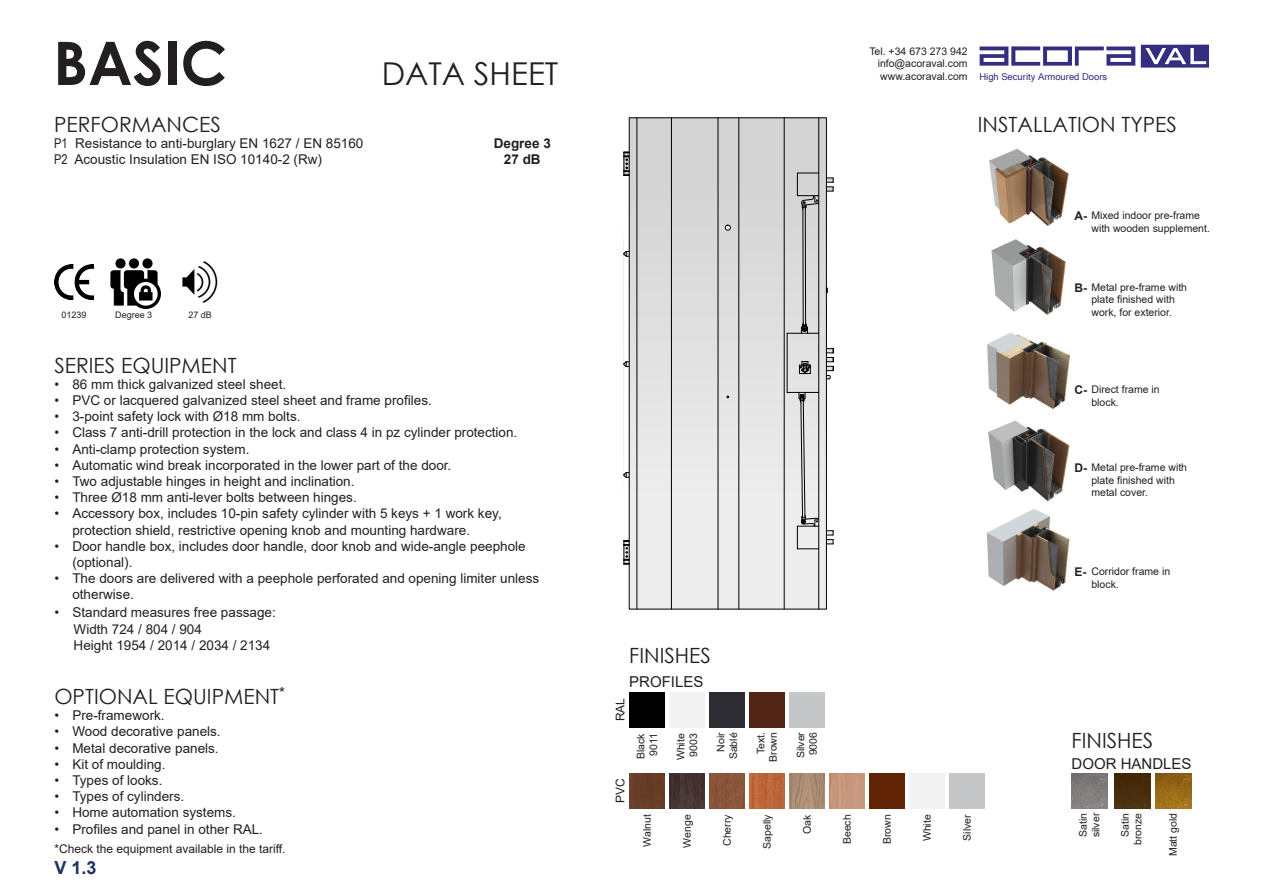
<style>
.page{position:relative;width:1263px;height:893px;background:#fff}
.page>*{position:absolute;margin:0;border:0;box-sizing:border-box;transform-origin:0 0}
.t1{font:700 60px "Century Gothic";color:#231f20}
.t2{font:31.5px "Century Gothic";color:#231f20}
.t3{font:21px "Century Gothic";color:#231f20}
.t4{font:700 18px "Arial";color:#1f3162}
.t5{font:15px "Arial";color:#231f20}
.t6{font:13.5px/16.2px "Arial";color:#231f20}
.t7{font:700 13.5px "Arial";color:#231f20}
.t8{font:12px "Arial";color:#231f20}
.t9{font:700 12px "Arial";color:#231f20}
.t10{font:10.5px/12.6px "Arial";color:#231f20}
.t11{font:9.45px "Microsoft Sans Serif";color:#332e7f}
.t12{font:9px "Arial";color:#231f20}
.s1{font-family:"Arial Narrow"}
</style>
<div class="page">
<svg style="left:1141px;top:45px;width:68px;height:23px"></svg>
<svg style="left:979px;top:46px;width:156px;height:20px"></svg>
<img style="left:110px;top:258px;width:50px;height:51px">
<img style="left:54px;top:265px;width:40px;height:34px">
<div style="left:624px;top:118px;width:209px;height:491px;background:linear-gradient(to bottom,#cfcfcf,#f0f0f0)"></div>
<div style="left:622px;top:116px;width:7px;height:36px;background:#fff"></div>
<div style="left:623px;top:564px;width:6px;height:47px;background:#fff"></div>
<div style="left:826px;top:117px;width:9px;height:61px;background:#fff"></div>
<div style="left:826px;top:379px;width:9px;height:152px;background:#fff"></div>
<div style="left:826px;top:544px;width:9px;height:66px;background:#fff"></div>
<div style="left:826px;top:191px;width:9px;height:158px;background:#fff"></div>
<svg style="left:725px;top:225px;width:6px;height:6px"></svg>
<svg style="left:623px;top:152px;width:6px;height:413px"></svg>
<svg style="left:827px;top:348px;width:7px;height:32px"></svg>
<svg style="left:827px;top:178px;width:7px;height:14px"></svg>
<hr style="left:805px;top:209px;width:1px;height:114px;background:#000">
<hr style="left:803px;top:209px;width:1px;height:114px;background:#000">
<svg style="left:827px;top:530px;width:7px;height:15px"></svg>
<svg style="left:797px;top:173px;width:21px;height:37px"></svg>
<hr style="left:787px;top:333px;width:32px;height:1px;background:#000">
<hr style="left:787px;top:392px;width:32px;height:1px;background:#000">
<hr style="left:787px;top:333px;width:1px;height:59px;background:#000">
<svg style="left:799px;top:361px;width:12px;height:13px"></svg>
<svg style="left:801px;top:322px;width:7px;height:11px"></svg>
<svg style="left:797px;top:392px;width:21px;height:158px"></svg>
<div style="left:629px;top:118px;width:198px;height:491px;border:1px solid #000"></div>
<hr style="left:718px;top:118px;width:1px;height:491px;background:#000">
<hr style="left:671px;top:118px;width:1px;height:491px;background:#000">
<hr style="left:738px;top:118px;width:1px;height:491px;background:#000">
<hr style="left:784px;top:118px;width:1px;height:491px;background:#000">
<hr style="left:637px;top:118px;width:1px;height:491px;background:#000">
<hr style="left:818px;top:118px;width:1px;height:491px;background:#000">
<img style="left:829px;top:773px;width:36px;height:36px">
<img style="left:749px;top:773px;width:36px;height:36px">
<div style="left:749px;top:692px;width:36px;height:35px;background:#512615"></div>
<img style="left:789px;top:773px;width:36px;height:36px">
<div style="left:789px;top:692px;width:36px;height:35px;background:#c4c6c8"></div>
<img style="left:669px;top:773px;width:36px;height:36px">
<div style="left:909px;top:773px;width:36px;height:36px;background:#f3f3f3"></div>
<div style="left:669px;top:692px;width:36px;height:35px;background:#f3f3f3"></div>
<img style="left:709px;top:773px;width:36px;height:36px">
<div style="left:949px;top:773px;width:36px;height:36px;background:#c4c6c8"></div>
<div style="left:709px;top:692px;width:36px;height:35px;background:#2d2c32"></div>
<img style="left:629px;top:773px;width:36px;height:36px">
<div style="left:869px;top:773px;width:36px;height:36px;background:#612505"></div>
<div style="left:629px;top:692px;width:36px;height:35px;background:#000"></div>
<img style="left:1114px;top:773px;width:36px;height:36px">
<img style="left:1155px;top:773px;width:36px;height:36px">
<img style="left:1071px;top:773px;width:36px;height:36px">
<img style="left:991px;top:239px;width:75px;height:76px">
<img style="left:987px;top:333px;width:83px;height:169px">
<img style="left:182px;top:261px;width:36px;height:42px">
<img style="left:989px;top:148px;width:80px;height:78px">
<img style="left:986px;top:509px;width:84px;height:82px">
<p class="t1" style="left:53px;top:18px;width:175px">BASIC</p>
<p class="t3" style="left:54px;top:110px;width:168px">PERFORMANCES</p>
<p class="t6" style="left:54px;top:135px;width:311px"><span class="s1">P1</span> Resistance to anti-burglary EN 1627 / EN 85160</p>
<p class="t6" style="left:54px;top:151px;width:269px"><span class="s1">P2</span> Acoustic Insulation EN ISO 10140-2 (Rw)</p>
<h2 class="t2" style="left:382px;top:52px;width:178px">DATA SHEET</h2>
<p class="t7" style="left:494px;top:134px;width:59px">Degree 3</p>
<p class="t7" style="left:504px;top:150px;width:38px">27 dB</p>
<p class="t12" style="left:61px;top:309px;width:27px">01239</p>
<p class="t12" style="left:115px;top:309px;width:39px">Degree 3</p>
<p class="t12" style="left:188px;top:309px;width:25px">27 dB</p>
<h3 class="t3" style="left:54px;top:350px;width:184px">SERIES EQUIPMENT</h3>
<p class="t6" style="left:54px;top:376px;width:233px">• 86 mm thick galvanized steel sheet.</p>
<p class="t6" style="left:54px;top:392px;width:379px">• PVC or lacquered galvanized steel sheet and frame profiles.</p>
<p class="t6" style="left:54px;top:408px;width:248px">• 3-point safety lock with Ø18 mm bolts.</p>
<p class="t6" style="left:54px;top:424px;width:464px">• Class 7 anti-drill protection in the lock and class 4 in pz cylinder protection.</p>
<p class="t6" style="left:54px;top:441px;width:197px">• Anti-clamp protection system.</p>
<p class="t6" style="left:54px;top:457px;width:398px">• Automatic wind break incorporated in the lower part of the door.</p>
<p class="t6" style="left:54px;top:473px;width:302px">• Two adjustable hinges in height and inclination.</p>
<p class="t6" style="left:54px;top:489px;width:304px">• Three Ø18 mm anti-lever bolts between hinges.</p>
<p class="t6" style="left:72px;top:505px;width:431px;text-indent:-18px">• Accessory box, includes 10-pin safety cylinder with 5 keys + 1 work key, protection shield, restrictive opening knob and mounting hardware.</p>
<p class="t6" style="left:72px;top:538px;width:455px;text-indent:-18px">• Door handle box, includes door handle, door knob and wide-angle peephole (optional).</p>
<p class="t6" style="left:72px;top:570px;width:468px;text-indent:-18px">• The doors are delivered with a peephole perforated and opening limiter unless otherwise.</p>
<p class="t6" style="left:74px;top:604px;width:204px;text-indent:-19px">• Standard measures free passage:<br>Width 724 / 804 / 904<br>Height 1954 / 2014 / 2034 / 2134</p>
<h3 class="t3" style="left:54px;top:682px;width:232px">OPTIONAL EQUIPMENT<sup>*</sup></h3>
<p class="t6" style="left:54px;top:707px;width:112px">• Pre-framework.</p>
<p class="t6" style="left:54px;top:723px;width:168px">• Wood decorative panels.</p>
<p class="t6" style="left:54px;top:740px;width:166px">• Metal decorative panels.</p>
<p class="t6" style="left:54px;top:756px;width:113px">• Kit of moulding.</p>
<p class="t6" style="left:54px;top:772px;width:110px">• Types of looks.</p>
<p class="t6" style="left:54px;top:788px;width:131px">• Types of cylinders.</p>
<p class="t6" style="left:54px;top:804px;width:183px">• Home automation systems.</p>
<p class="t6" style="left:54px;top:821px;width:210px">• Profiles and panel in other RAL.</p>
<p class="t8" style="left:54px;top:841px;width:233px">*Check the equipment available in the tariff.</p>
<h3 class="t4" style="left:54px;top:855px;width:44px">V 1.3</h3>
<p class="t10" style="left:878px;top:45px;width:92px;text-align:justify;text-indent:-8px">Tel. +34 673 273 942 info@acoraval.com www.acoraval.com</p>
<p class="t11" style="left:979px;top:71px;width:129px">High Security Armoured Doors</p>
<h3 class="t3" style="left:978px;top:110px;width:200px">INSTALLATION TYPES</h3>
<p class="t10" style="left:1091px;top:209px;width:120px">Mixed indoor pre-frame with wooden supplement.</p>
<p class="t9" style="left:1074px;top:208px;width:14px">A-</p>
<p class="t10" style="left:1091px;top:281px;width:97px">Metal pre-frame with plate finished with work, for exterior.</p>
<p class="t9" style="left:1074px;top:279px;width:14px">B-</p>
<p class="t10" style="left:1091px;top:383px;width:70px">Direct frame in block.</p>
<p class="t9" style="left:1074px;top:381px;width:14px">C-</p>
<p class="t10" style="left:1091px;top:461px;width:97px">Metal pre-frame with plate finished with metal cover.</p>
<p class="t9" style="left:1074px;top:460px;width:14px">D-</p>
<p class="t10" style="left:1091px;top:565px;width:80px">Corridor frame in block.</p>
<p class="t9" style="left:1074px;top:564px;width:13px">E-</p>
<h3 class="t3" style="left:629px;top:641px;width:83px">FINISHES</h3>
<p class="t5" style="left:629px;top:671px;width:76px">PROFILES</p>
<p class="t8" style="left:612px;top:721px;width:25px;rotate:-90deg">RAL</p>
<p class="t10" style="left:634px;top:759px;width:27px;rotate:-90deg">Black<br>9011</p>
<p class="t10" style="left:674px;top:760px;width:28px;text-align:center;rotate:-90deg">White<br>9003</p>
<p class="t10" style="left:714px;top:759px;width:28px;text-align:right;rotate:-90deg">Noir<br>Sablé</p>
<p class="t10" style="left:754px;top:762px;width:31px;text-align:right;rotate:-90deg">Text.<br>Brown</p>
<p class="t10" style="left:794px;top:758px;width:28px;rotate:-90deg">Silver<br>9006</p>
<h3 class="t3" style="left:1071px;top:726px;width:83px">FINISHES</h3>
<p class="t5" style="left:1071px;top:753px;width:122px">DOOR HANDLES</p>
<p class="t8" style="left:612px;top:803px;width:26px;rotate:-90deg">PVC</p>
<p class="t10" style="left:721px;top:846px;width:33px;rotate:-90deg">Cherry</p>
<p class="t10" style="left:841px;top:844px;width:31px;rotate:-90deg">Beech</p>
<p class="t10" style="left:961px;top:841px;width:28px;rotate:-90deg">Silver</p>
<p class="t10" style="left:801px;top:834px;width:21px;rotate:-90deg">Oak</p>
<p class="t10" style="left:641px;top:847px;width:34px;rotate:-90deg">Walnut</p>
<p class="t10" style="left:881px;top:844px;width:31px;rotate:-90deg">Brown</p>
<p class="t10" style="left:761px;top:849px;width:36px;rotate:-90deg">Sapelly</p>
<p class="t10" style="left:681px;top:848px;width:35px;rotate:-90deg">Wenge</p>
<p class="t10" style="left:921px;top:841px;width:28px;rotate:-90deg">White</p>
<p class="t10" style="left:1077px;top:837px;width:26px;rotate:-90deg">Satin silver</p>
<p class="t10" style="left:1167px;top:856px;width:45px;rotate:-90deg">Matt gold</p>
<p class="t10" style="left:1119px;top:845px;width:34px;text-align:right;rotate:-90deg">Satin bronze</p>
</div>
